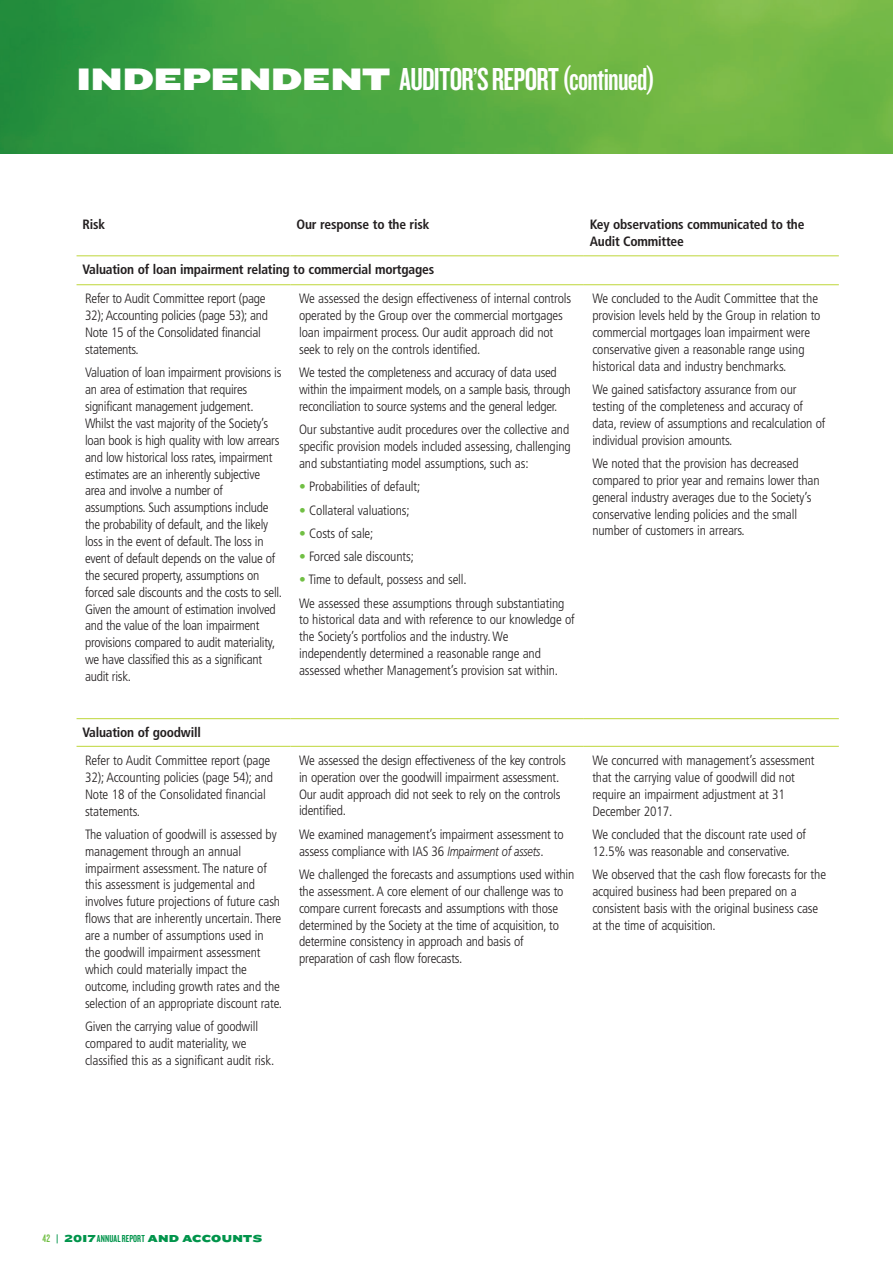
<style>
.page{position:relative;width:893px;height:1263px;background:#fff}
.page>*{position:absolute;margin:0;border:0;box-sizing:border-box;transform-origin:0 0}
.t1{font:33px "Knockout 48 Featherweight";letter-spacing:-.02em;color:#fff}
.t2{font:300 condensed 13.5px/16.8px "Frutiger";letter-spacing:-.01em;color:#231f20}
.t3{font:700 condensed 13.5px/17.2px "Frutiger";letter-spacing:-.015em;color:#231f20}
.t4{font:10.5px "Knockout HTF74 Full Sumo";letter-spacing:.015em;color:#01944b}
.s1{font-family:"Knockout HTF74 Full Sumo";font-size:32.25px}
.s2{color:#71bf44}
.s3{font-style:italic;font-stretch:normal}
.s4{font-family:"Knockout 48 Featherweight";font-size:11.25px;color:#71bf44}
.s5{font-family:"Knockout 48 Featherweight"}
</style>
<div class="page">
<img style="left:0;top:0;width:893px;height:153px">
<hr style="left:77px;top:718px;width:214px;height:1px;background:#bed639">
<hr style="left:291px;top:718px;width:293px;height:1px;background:#bed639">
<hr style="left:584px;top:718px;width:255px;height:1px;background:#bed639">
<hr style="left:77px;top:284px;width:214px;height:1px;background:#bed639">
<hr style="left:291px;top:284px;width:293px;height:1px;background:#bed639">
<hr style="left:584px;top:284px;width:255px;height:1px;background:#bed639">
<hr style="left:77px;top:255px;width:214px;height:1px;background:#bed639">
<hr style="left:291px;top:255px;width:293px;height:1px;background:#bed639">
<hr style="left:584px;top:255px;width:255px;height:1px;background:#bed639">
<hr style="left:77px;top:746px;width:214px;height:1px;background:#bed639">
<hr style="left:291px;top:746px;width:293px;height:1px;background:#bed639">
<hr style="left:584px;top:746px;width:255px;height:1px;background:#bed639">
<h1 class="t1" style="left:77px;top:59px;width:580px"><span class="s1">INDEPENDENT</span> AUDITOR’S REPORT (continued)</h1>
<p class="t3" style="left:83px;top:215px;width:24px">Risk</p>
<p class="t3" style="left:297px;top:215px;width:134px">Our response to the risk</p>
<p class="t3" style="left:590px;top:215px;width:216px">Key observations communicated to the<br>Audit Committee</p>
<p class="t3" style="left:83px;top:261px;width:353px">Valuation of loan impairment relating to commercial mortgages</p>
<p class="t2" style="left:85px;top:290px;width:184px">Refer to Audit Committee report (page<br>32); Accounting policies (page 53); and<br>Note 15 of the Consolidated financial statements.</p>
<p class="t2" style="left:85px;top:364px;width:199px">Valuation of loan impairment provisions is an area of estimation that requires significant management judgement.<br>Whilst the vast majority of the Society’s loan book is high quality with low arrears and low historical loss rates, impairment estimates are an inherently subjective area and involve a number of assumptions. Such assumptions include the probability of default, and the likely loss in the event of default. The loss in event of default depends on the value of the secured property, assumptions on forced sale discounts and the costs to sell.<br>Given the amount of estimation involved and the value of the loan impairment provisions compared to audit materiality, we have classified this as a significant audit risk.</p>
<p class="t2" style="left:299px;top:290px;width:274px">We assessed the design effectiveness of internal controls operated by the Group over the commercial mortgages loan impairment process. Our audit approach did not seek to rely on the controls identified.</p>
<p class="t2" style="left:299px;top:364px;width:273px">We tested the completeness and accuracy of data used within the impairment models, on a sample basis, through reconciliation to source systems and the general ledger.</p>
<p class="t2" style="left:299px;top:421px;width:273px;text-align:justify">Our substantive audit procedures over the collective and specific provision models included assessing, challenging and substantiating model assumptions, such as:</p>
<p class="t2" style="left:299px;top:478px;width:123px"><span class="s2">•</span> Probabilities of default;</p>
<p class="t2" style="left:299px;top:502px;width:112px"><span class="s2">•</span> Collateral valuations;</p>
<p class="t2" style="left:299px;top:525px;width:76px"><span class="s2">•</span> Costs of sale;</p>
<p class="t2" style="left:299px;top:548px;width:116px"><span class="s2">•</span> Forced sale discounts;</p>
<p class="t2" style="left:299px;top:568px;width:267px;line-height:23.2px"><span class="s2">•</span> Time to default, possess and sell.<br>We assessed these assumptions through substantiating</p>
<p class="t2" style="left:299px;top:611px;width:277px">to historical data and with reference to our knowledge of the Society’s portfolios and the industry. We independently determined a reasonable range and assessed whether Management’s provision sat within.</p>
<p class="t2" style="left:592px;top:290px;width:230px">We concluded to the Audit Committee that the provision levels held by the Group in relation to commercial mortgages loan impairment were conservative given a reasonable range using historical data and industry benchmarks.</p>
<p class="t2" style="left:592px;top:381px;width:235px">We gained satisfactory assurance from our testing of the completeness and accuracy of data, review of assumptions and recalculation of individual provision amounts.</p>
<p class="t2" style="left:592px;top:455px;width:229px">We noted that the provision has decreased compared to prior year and remains lower than general industry averages due to the Society’s conservative lending policies and the small number of customers in arrears.</p>
<p class="t3" style="left:83px;top:724px;width:120px">Valuation of goodwill</p>
<p class="t2" style="left:85px;top:752px;width:190px">Refer to Audit Committee report (page<br>32); Accounting policies (page 54); and<br>Note 18 of the Consolidated financial statements.</p>
<p class="t2" style="left:85px;top:826px;width:199px">The valuation of goodwill is assessed by management through an annual impairment assessment. The nature of this assessment is judgemental and involves future projections of future cash flows that are inherently uncertain. There are a number of assumptions used in the goodwill impairment assessment which could materially impact the outcome, including growth rates and the selection of an appropriate discount rate.</p>
<p class="t2" style="left:85px;top:1018px;width:191px">Given the carrying value of goodwill compared to audit materiality, we classified this as a significant audit risk.</p>
<p class="t2" style="left:299px;top:752px;width:268px">We assessed the design effectiveness of the key controls in operation over the goodwill impairment assessment.<br>Our audit approach did not seek to rely on the controls identified.</p>
<p class="t2" style="left:299px;top:826px;width:266px">We examined management’s impairment assessment to assess compliance with IAS 36 <span class="s3">Impairment of assets</span>.</p>
<p class="t2" style="left:299px;top:866px;width:277px">We challenged the forecasts and assumptions used within the assessment. A core element of our challenge was to compare current forecasts and assumptions with those determined by the Society at the time of acquisition, to determine consistency in approach and basis of preparation of cash flow forecasts.</p>
<p class="t2" style="left:592px;top:752px;width:224px">We concurred with management’s assessment that the carrying value of goodwill did not require an impairment adjustment at 31<br>December 2017.</p>
<p class="t2" style="left:592px;top:826px;width:215px">We concluded that the discount rate used of<br>12.5% was reasonable and conservative.</p>
<p class="t2" style="left:592px;top:866px;width:235px">We observed that the cash flow forecasts for the acquired business had been prepared on a consistent basis with the original business case at the time of acquisition.</p>
<p class="t4" style="left:43px;top:1233px;width:221px"><span class="s4">42</span> | 20I7 <span class="s5">ANNUAL REPORT</span> AND ACCOUNTS</p>
</div>
